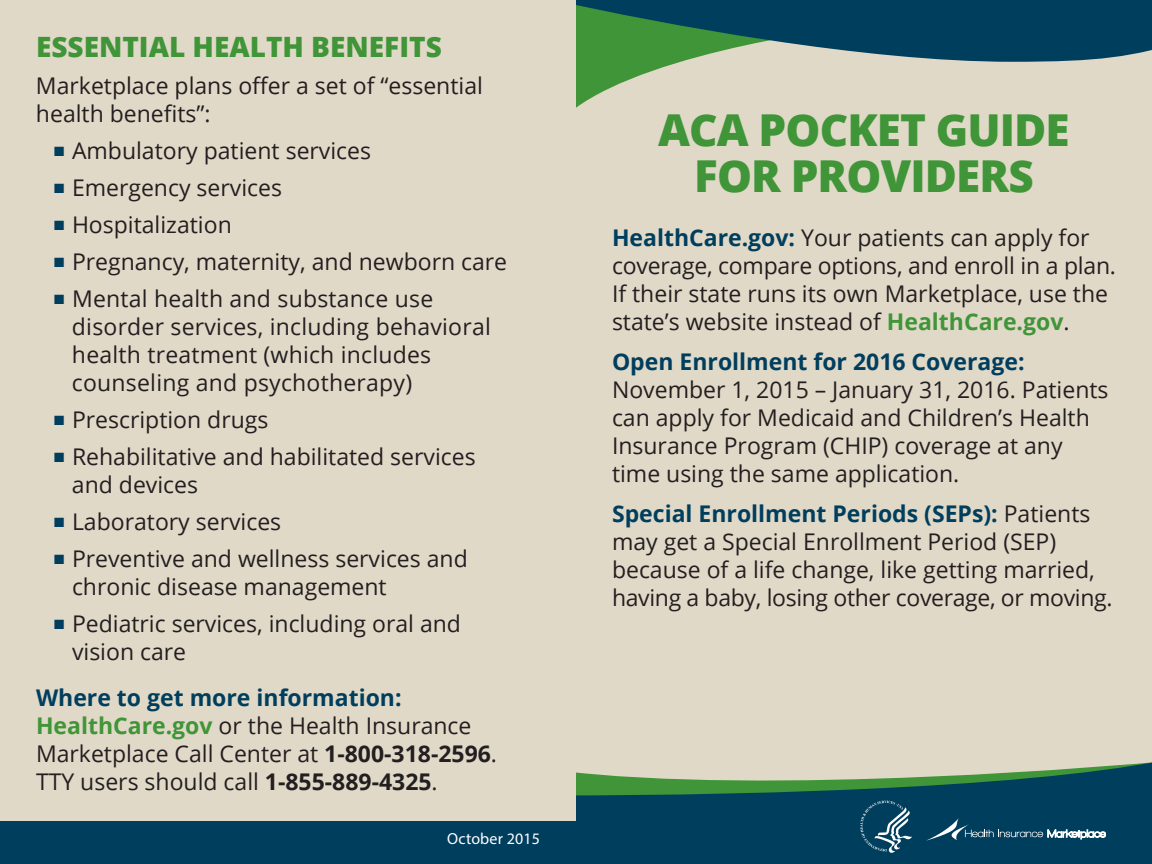
<style>
.page{position:relative;width:1152px;height:864px;background:#fff}
.page>*{position:absolute;margin:0;border:0;box-sizing:border-box;transform-origin:0 0}
.t1{font:800 44px/46px "Open Sans";letter-spacing:-.02em;color:#3f9537;text-align:center}
.t2{font:800 28px "Open Sans";color:#3f9537}
.t3{font:23px/28px "Open Sans";color:#231f20}
.t4{font:700 23px "Open Sans";color:#003e5e}
.t5{font:16px "Myriad Pro";letter-spacing:.01em;color:#fff}
.s1{font-weight:700;color:#003e5e}
.s2{font-weight:700;color:#3f9537}
.s3{font-weight:700}
</style>
<div class="page">
<div style="left:576px;top:0;width:576px;height:856px;background:#e1d9c8"></div>
<svg style="left:576px;top:62px;width:104px;height:46px"></svg>
<svg style="left:576px;top:0;width:576px;height:62px;background:#215c60"></svg>
<svg style="left:576px;top:762px;width:576px;height:102px;background:#295f69"></svg>
<div style="left:0;top:0;width:576px;height:827px;background:#e1d9c8"></div>
<div style="left:0;top:821px;width:576px;height:43px;background:#003e5e"></div>
<svg style="left:860px;top:801px;width:52px;height:52px;background:#2a5d78"></svg>
<svg style="left:926px;top:818px;width:180px;height:23px;background:#265b76"></svg>
<p class="t2" style="left:36px;top:27px;width:407px">ESSENTIAL HEALTH BENEFITS</p>
<p class="t3" style="left:36px;top:72px;width:448px">Marketplace plans offer a set of “essential health benefits”:</p>
<p class="t3" style="left:54px;top:136px;width:319px"><sup>■</sup> Ambulatory patient services</p>
<p class="t3" style="left:54px;top:173px;width:230px"><sup>■</sup> Emergency services</p>
<p class="t3" style="left:54px;top:210px;width:179px"><sup>■</sup> Hospitalization</p>
<p class="t3" style="left:54px;top:247px;width:455px"><sup>■</sup> Pregnancy, maternity, and newborn care</p>
<p class="t3" style="left:72px;top:284px;width:420px;text-indent:-18px"><sup>■</sup> Mental health and substance use disorder services, including behavioral health treatment (which includes counseling and psychotherapy)</p>
<p class="t3" style="left:54px;top:405px;width:216px"><sup>■</sup> Prescription drugs</p>
<p class="t3" style="left:72px;top:442px;width:405px;text-indent:-18px"><sup>■</sup> Rehabilitative and habilitated services and devices</p>
<p class="t3" style="left:54px;top:507px;width:229px"><sup>■</sup> Laboratory services</p>
<p class="t3" style="left:72px;top:544px;width:397px;text-indent:-18px"><sup>■</sup> Preventive and wellness services and chronic disease management</p>
<p class="t3" style="left:72px;top:609px;width:391px;text-indent:-18px"><sup>■</sup> Pediatric services, including oral and vision care</p>
<p class="t3" style="left:36px;top:683px;width:463px"><span class="s1">Where to get more information:<br></span><span class="s2">HealthCare.gov</span> or the Health Insurance Marketplace Call Center at <span class="s3">1-800-318-2596</span>.<br>TTY users should call <span class="s3">1-855-889-4325</span>.</p>
<p class="t5" style="left:447px;top:828px;width:94px">October 2015</p>
<h1 class="t1" style="left:658px;top:106px;width:413px">ACA POCKET GUIDE<br>FOR PROVIDERS</h1>
<p class="t3" style="left:612px;top:224px;width:506px"><span class="s1">HealthCare.gov:</span> Your patients can apply for coverage, compare options, and enroll in a plan.<br>If their state runs its own Marketplace, use the state’s website instead of <span class="s2">HealthCare.gov</span>.</p>
<p class="t4" style="left:612px;top:346px;width:414px">Open Enrollment for 2016 Coverage:</p>
<p class="t3" style="left:612px;top:375px;width:498px">November 1, 2015 – January 31, 2016. Patients can apply for Medicaid and Children’s Health Insurance Program (CHIP) coverage at any time using the same application.</p>
<p class="t3" style="left:612px;top:499px;width:502px"><span class="s1">Special Enrollment Periods (SEPs):</span> Patients may get a Special Enrollment Period (SEP) because of a life change, like getting married, having a baby, losing other coverage, or moving.</p>
</div>
